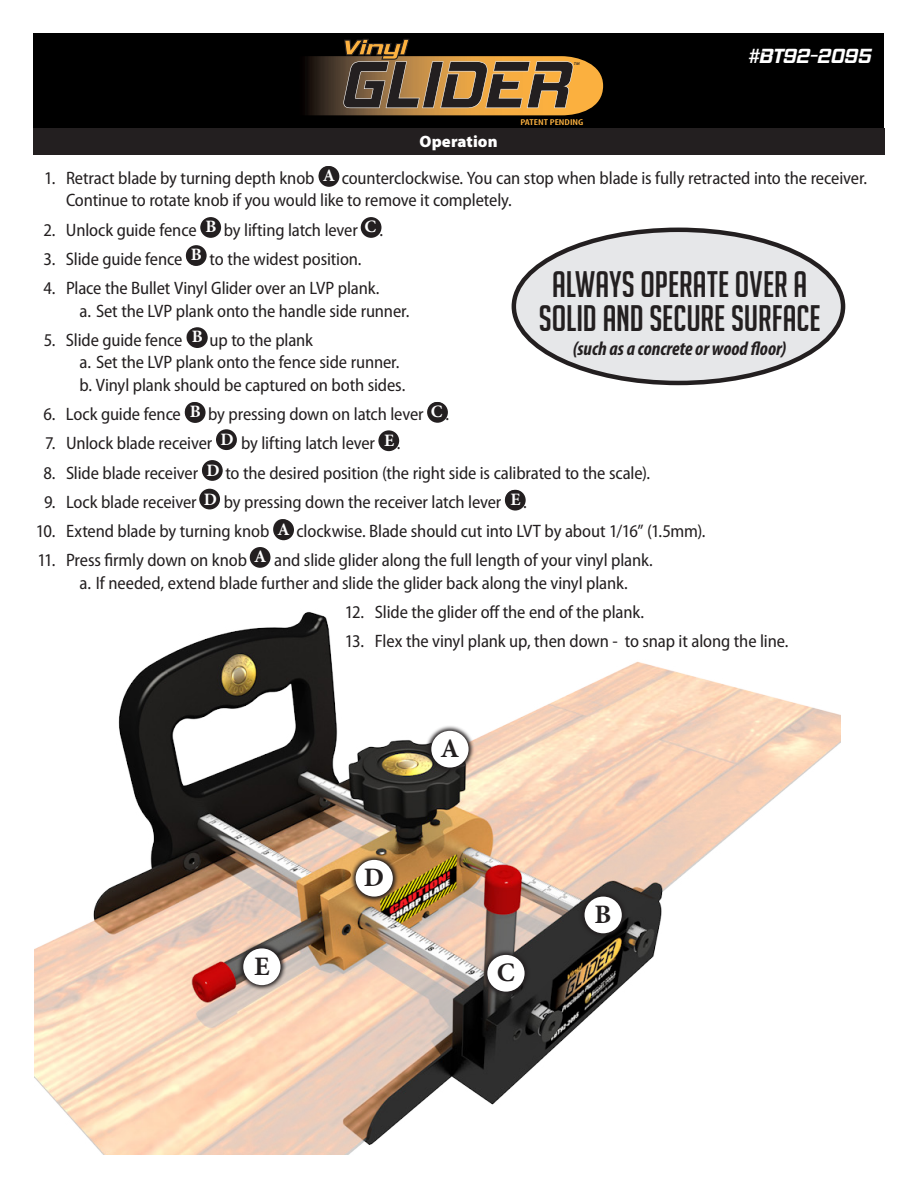
<style>
.page{position:relative;width:918px;height:1188px;background:#fff}
.page>*{position:absolute;margin:0;border:0;box-sizing:border-box;transform-origin:0 0}
.t1{font:36px "Big Noodle Titling";color:#231f20}
.t2{font:700 26.7px "Minion Pro";color:#231f20}
.t3{font:italic 700 21px "Hemi Head Rg";letter-spacing:-.005em;color:#fff}
.t4{font:italic 700 condensed 19.5px "Myriad Pro";color:#231f20}
.t5{font:semi-condensed 18px/22.5px "Myriad Pro";letter-spacing:-.01em;color:#231f20}
.t6{font:700 17.4px "Minion Pro";color:#fff}
.t7{font:900 16.5px "Myriad Pro";letter-spacing:.005em;color:#fff}
.t8{font:600 condensed 8.55px "Myriad Pro";color:#fbb03f;scale:1.33 1}
.t9{font:italic 600 4.05px "Myriad Pro";color:#231f20;scale:1.11 1}
</style>
<div class="page">
<img style="left:35px;top:611px;width:806px;height:543px">
<svg style="left:425px;top:724px;width:50px;height:50px"></svg>
<div style="left:431px;top:731px;width:38px;height:37px;background:#fff;border-radius:50%"></div>
<svg style="left:578px;top:890px;width:50px;height:49px"></svg>
<div style="left:585px;top:897px;width:37px;height:36px;background:#fff;border-radius:50%"></div>
<svg style="left:349px;top:853px;width:50px;height:50px"></svg>
<div style="left:356px;top:860px;width:37px;height:37px;background:#fff;border-radius:50%"></div>
<svg style="left:481px;top:948px;width:50px;height:50px"></svg>
<div style="left:487px;top:955px;width:38px;height:37px;background:#fff;border-radius:50%"></div>
<svg style="left:237px;top:942px;width:50px;height:49px"></svg>
<div style="left:243px;top:948px;width:38px;height:37px;background:#fff;border-radius:50%"></div>
<div style="left:319px;top:166px;width:20px;height:21px;background:#231f20;border-radius:50%"></div>
<div style="left:273px;top:519px;width:21px;height:21px;background:#231f20;border-radius:50%"></div>
<div style="left:250px;top:547px;width:21px;height:21px;background:#231f20;border-radius:50%"></div>
<div style="left:200px;top:217px;width:21px;height:21px;background:#231f20;border-radius:50%"></div>
<div style="left:186px;top:245px;width:21px;height:21px;background:#231f20;border-radius:50%"></div>
<div style="left:187px;top:327px;width:21px;height:21px;background:#231f20;border-radius:50%"></div>
<div style="left:185px;top:402px;width:21px;height:21px;background:#231f20;border-radius:50%"></div>
<div style="left:216px;top:429px;width:21px;height:21px;background:#231f20;border-radius:50%"></div>
<div style="left:202px;top:460px;width:21px;height:21px;background:#231f20;border-radius:50%"></div>
<div style="left:199px;top:489px;width:21px;height:20px;background:#231f20;border-radius:50%"></div>
<div style="left:378px;top:430px;width:21px;height:21px;background:#231f20;border-radius:50%"></div>
<div style="left:505px;top:490px;width:21px;height:21px;background:#231f20;border-radius:50%"></div>
<div style="left:361px;top:217px;width:20px;height:21px;background:#231f20;border-radius:50%"></div>
<div style="left:427px;top:402px;width:21px;height:21px;background:#231f20;border-radius:50%"></div>
<div style="left:514px;top:230px;width:329px;height:153px;background:#e6e7e9;border-radius:50%"></div>
<div style="left:512px;top:228px;width:333px;height:157px;border:4px solid #231f20;border-radius:50%"></div>
<div style="left:34px;top:33px;width:850px;height:108px;background:#000"></div>
<svg style="left:305px;top:39px;width:298px;height:76px"></svg>
<div style="left:33px;top:128px;width:851px;height:26px;background:#231f20"></div>
<p class="t7" style="left:420px;top:132px;width:80px">Operation</p>
<p class="t9" style="left:574px;top:62px;width:7px">TM</p>
<p class="t8" style="left:521px;top:117px;width:49px">PATENT PENDING</p>
<p class="t3" style="left:748px;top:43px;width:125px">#BT92-2095</p>
<p class="t5" style="left:66px;top:167px;width:803px;text-indent:-22px">1. Retract blade by turning depth knob ➊ counterclockwise. You can stop when blade is fully retracted into the receiver.<br>Continue to rotate knob if you would like to remove it completely.</p>
<p class="t5" style="left:43px;top:219px;width:341px">2. Unlock guide fence ➋ by lifting latch lever ➌.</p>
<p class="t5" style="left:44px;top:248px;width:319px">3. Slide guide fence ➋ to the widest position.</p>
<p class="t5" style="left:80px;top:277px;width:331px;text-indent:-36px">4. Place the Bullet Vinyl Glider over an LVP plank.<br>a. Set the LVP plank onto the handle side runner.</p>
<p class="t5" style="left:80px;top:329px;width:327px;text-indent:-36px">5. Slide guide fence ➋ up to the plank<br>a. Set the LVP plank onto the fence side runner. b. Vinyl plank should be captured on both sides.</p>
<p class="t5" style="left:43px;top:403px;width:407px">6. Lock guide fence ➋ by pressing down on latch lever ➌.</p>
<p class="t5" style="left:45px;top:432px;width:357px">7. Unlock blade receiver ➍ by lifting latch lever ➎.</p>
<p class="t5" style="left:43px;top:462px;width:608px">8. Slide blade receiver ➍ to the desired position (the right side is calibrated to the scale).</p>
<p class="t5" style="left:44px;top:491px;width:484px">9. Lock blade receiver ➍ by pressing down the receiver latch lever ➎.</p>
<p class="t5" style="left:36px;top:520px;width:671px">10. Extend blade by turning knob ➊ clockwise. Blade should cut into LVT by about 1/16” (1.5mm).</p>
<p class="t5" style="left:80px;top:549px;width:575px;text-indent:-42px">11. Press firmly down on knob ➊ and slide glider along the full length of your vinyl plank. a. If needed, extend blade further and slide the glider back along the vinyl plank.</p>
<p class="t5" style="left:345px;top:601px;width:301px">12. Slide the glider off the end of the plank.</p>
<p class="t5" style="left:345px;top:630px;width:445px">13. Flex the vinyl plank up, then down - to snap it along the line.</p>
<p class="t6" style="left:323px;top:163px;width:14px">A</p>
<p class="t6" style="left:365px;top:214px;width:13px">C</p>
<p class="t6" style="left:205px;top:214px;width:13px">B</p>
<p class="t6" style="left:191px;top:242px;width:13px">B</p>
<p class="t1" style="left:552px;top:265px;width:257px">ALWAYS OPERATE OVER A</p>
<p class="t1" style="left:539px;top:299px;width:283px">SOLID AND SECURE SURFACE</p>
<p class="t4" style="left:573px;top:337px;width:215px">(such as a concrete or wood floor)</p>
<p class="t6" style="left:192px;top:324px;width:13px">B</p>
<p class="t6" style="left:431px;top:399px;width:13px">C</p>
<p class="t6" style="left:190px;top:399px;width:13px">B</p>
<p class="t6" style="left:221px;top:428px;width:15px">D</p>
<p class="t6" style="left:384px;top:428px;width:12px">E</p>
<p class="t6" style="left:207px;top:458px;width:15px">D</p>
<p class="t6" style="left:204px;top:487px;width:15px">D</p>
<p class="t6" style="left:510px;top:488px;width:12px">E</p>
<p class="t6" style="left:278px;top:517px;width:14px">A</p>
<p class="t6" style="left:254px;top:544px;width:14px">A</p>
<p class="t2" style="left:364px;top:859px;width:22px">D</p>
<p class="t2" style="left:440px;top:730px;width:20px">A</p>
<p class="t2" style="left:254px;top:948px;width:17px">E</p>
<p class="t2" style="left:497px;top:954px;width:20px">C</p>
<p class="t2" style="left:595px;top:896px;width:19px">B</p>
</div>
